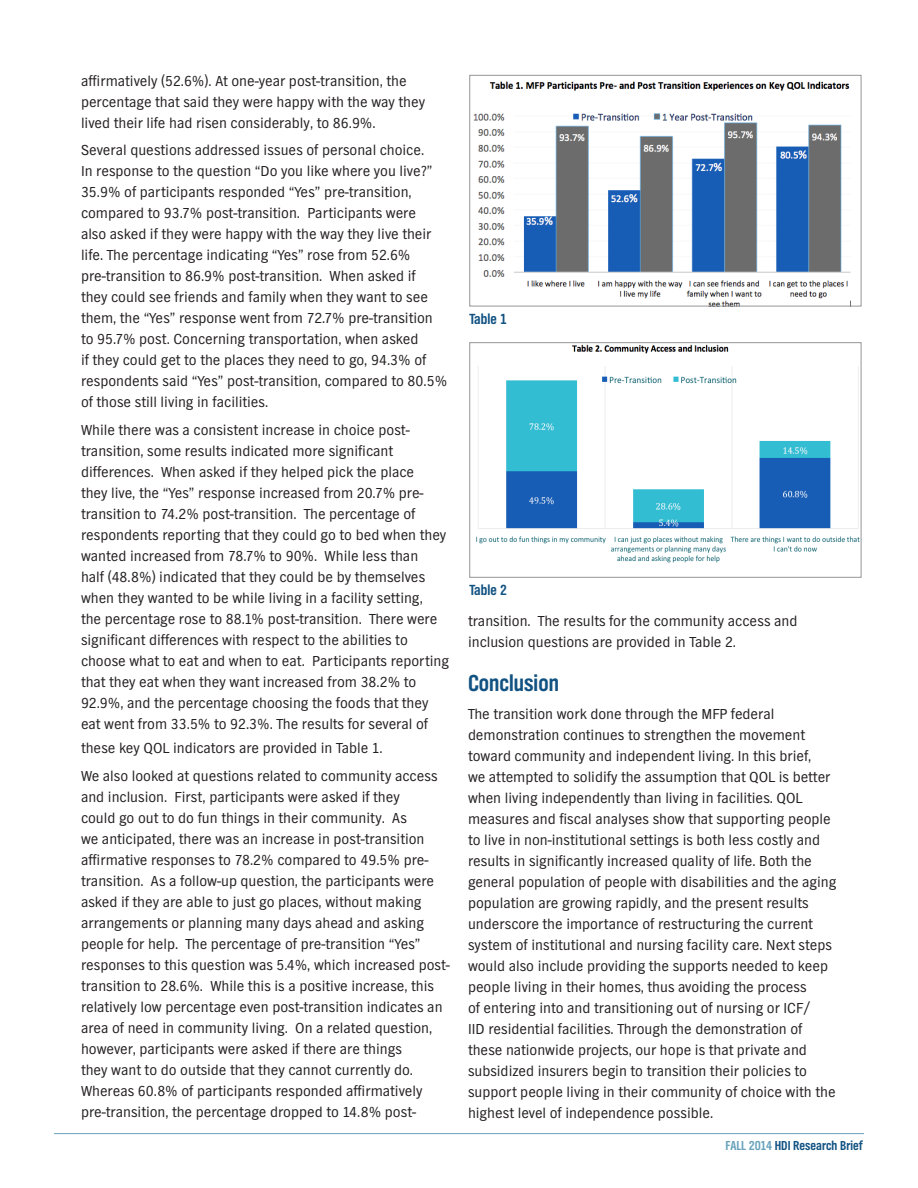
<style>
.page{position:relative;width:918px;height:1188px;background:#fff}
.page>*{position:absolute;margin:0;border:0;box-sizing:border-box;transform-origin:0 0}
.t1{font:700 24px "TV Nord Cond EF";color:#115282}
.t2{font:700 15.15px "TV Nord Cond EF";letter-spacing:.005em;color:#115282}
.t3{font:15px/21px "TV Nord EF";color:#231f20}
.t4{font:700 13.5px "TV Nord Cond EF";color:#115282}
.s1{color:#68a3bb}
</style>
<div class="page">
<hr style="left:54px;top:1133px;width:810px;height:1px;background:#68a3bb">
<img style="left:473px;top:81px;width:378px;height:223px">
<div style="left:469px;top:75px;width:392px;height:231px;border:1px solid #939598"></div>
<img style="left:476px;top:344px;width:383px;height:219px">
<div style="left:469px;top:342px;width:392px;height:236px;border:1px solid #939598"></div>
<p class="t3" style="left:81px;top:70px;width:346px">affirmatively (52.6%). At one-year post-transition, the percentage that said they were happy with the way they lived their life had risen considerably, to 86.9%.</p>
<p class="t3" style="left:81px;top:140px;width:368px">Several questions addressed issues of personal choice.<br>In response to the question “Do you like where you live?” 35.9% of participants responded “Yes” pre-transition, compared to 93.7% post-transition. Participants were<br>also asked if they were happy with the way they live their life. The percentage indicating “Yes” rose from 52.6% pre-transition to 86.9% post-transition. When asked if<br>they could see friends and family when they want to see them, the “Yes” response went from 72.7% pre-transition to 95.7% post. Concerning transportation, when asked<br>if they could get to the places they need to go, 94.3% of respondents said “Yes” post-transition, compared to 80.5% of those still living in facilities.</p>
<p class="t3" style="left:81px;top:420px;width:370px">While there was a consistent increase in choice post&shy;transition, some results indicated more significant differences. When asked if they helped pick the place<br>they live, the “Yes” response increased from 20.7% pre&shy;transition to 74.2% post-transition. The percentage of respondents reporting that they could go to bed when they wanted increased from 78.7% to 90%. While less than<br>half (48.8%) indicated that they could be by themselves when they wanted to be while living in a facility setting,<br>the percentage rose to 88.1% post-transition. There were significant differences with respect to the abilities to choose what to eat and when to eat. Participants reporting that they eat when they want increased from 38.2% to 92.9%, and the percentage choosing the foods that they eat went from 33.5% to 92.3%. The results for several of</p>
<p class="t3" style="left:81px;top:734px;width:358px;line-height:27.8px">these key QOL indicators are provided in Table 1.<br>We also looked at questions related to community access</p>
<p class="t3" style="left:81px;top:786px;width:370px">and inclusion. First, participants were asked if they<br>could go out to do fun things in their community. As<br>we anticipated, there was an increase in post-transition affirmative responses to 78.2% compared to 49.5% pre&shy;transition. As a follow-up question, the participants were asked if they are able to just go places, without making arrangements or planning many days ahead and asking people for help. The percentage of pre-transition “Yes” responses to this question was 5.4%, which increased post&shy;transition to 28.6%. While this is a positive increase, this relatively low percentage even post-transition indicates an area of need in community living. On a related question, however, participants were asked if there are things<br>they want to do outside that they cannot currently do.<br>Whereas 60.8% of participants responded affirmatively pre-transition, the percentage dropped to 14.8% post-</p>
<p class="t2" style="left:469px;top:311px;width:39px">Table 1</p>
<p class="t2" style="left:469px;top:581px;width:39px">Table 2</p>
<p class="t3" style="left:468px;top:610px;width:331px">transition. The results for the community access and inclusion questions are provided in Table 2.</p>
<h1 class="t1" style="left:468px;top:670px;width:92px">Conclusion</h1>
<p class="t3" style="left:468px;top:703px;width:370px">The transition work done through the MFP federal demonstration continues to strengthen the movement toward community and independent living. In this brief,<br>we attempted to solidify the assumption that QOL is better when living independently than living in facilities. QOL measures and fiscal analyses show that supporting people to live in non-institutional settings is both less costly and results in significantly increased quality of life. Both the general population of people with disabilities and the aging population are growing rapidly, and the present results underscore the importance of restructuring the current system of institutional and nursing facility care. Next steps would also include providing the supports needed to keep people living in their homes, thus avoiding the process<br>of entering into and transitioning out of nursing or ICF/<br>IID residential facilities. Through the demonstration of these nationwide projects, our hope is that private and subsidized insurers begin to transition their policies to support people living in their community of choice with the highest level of independence possible.</p>
<p class="t4" style="left:726px;top:1138px;width:139px"><span class="s1">FALL 2014</span> HDI Research Brief</p>
</div>
